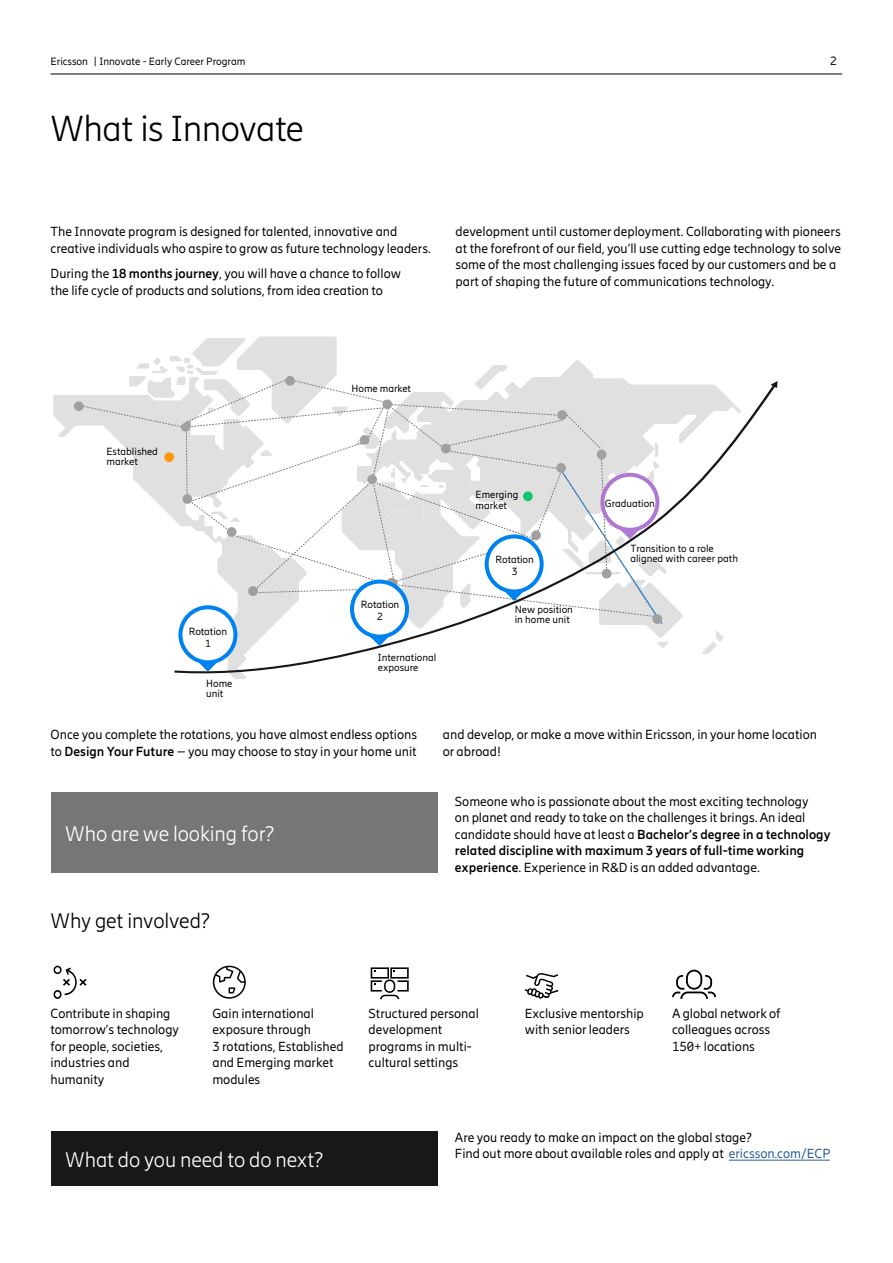
<style>
.page{position:relative;width:893px;height:1263px;background:#fff}
.page>*{position:absolute;margin:0;border:0;box-sizing:border-box;transform-origin:0 0}
.t1{font:300 36px "Ericsson Hilda";letter-spacing:-.015em;color:#000}
.t2{font:300 21px "Ericsson Hilda";letter-spacing:-.005em;color:#fff}
.t3{font:300 21px "Ericsson Hilda";letter-spacing:-.005em;color:#000}
.t4{font:13.2px/16.5px "Ericsson Hilda";color:#000}
.t5{font:12px "Ericsson Hilda";color:#000}
.t6{font:10.5px "Ericsson Hilda";color:#000}
.t7{font:10.35px/10.4px "Ericsson Hilda";color:#000}
.s1{font-weight:700}
.s2{color:#275b9b}
</style>
<div class="page">
<hr style="left:50px;top:74px;width:792px;height:1px;background:#000">
<div style="left:51px;top:793px;width:386px;height:80px;background:#767676"></div>
<svg style="left:213px;top:966px;width:33px;height:33px"></svg>
<hr style="left:729px;top:1160px;width:101px;height:1px;background:#275b9b">
<svg style="left:54px;top:966px;width:33px;height:33px"></svg>
<svg style="left:672px;top:970px;width:44px;height:29px"></svg>
<svg style="left:525px;top:973px;width:33px;height:26px"></svg>
<svg style="left:371px;top:967px;width:38px;height:32px"></svg>
<svg style="left:683px;top:381px;width:95px;height:273px"></svg>
<svg style="left:54px;top:337px;width:629px;height:342px"></svg>
<div style="left:51px;top:1131px;width:386px;height:55px;background:#181818"></div>
<p class="t6" style="left:51px;top:55px;width:196px">Ericsson | Innovate - Early Career Program</p>
<p class="t5" style="left:830px;top:54px;width:8px">2</p>
<h1 class="t1" style="left:51px;top:108px;width:255px">What is Innovate</h1>
<p class="t4" style="left:51px;top:223px;width:382px">The Innovate program is designed for talented, innovative and creative individuals who aspire to grow as future technology leaders.</p>
<p class="t4" style="left:51px;top:265px;width:352px">During the <span class="s1">18 months journey</span>, you will have a chance to follow the life cycle of products and solutions, from idea creation to</p>
<p class="t4" style="left:455px;top:223px;width:387px">development until customer deployment. Collaborating with pioneers at the forefront of our field, you’ll use cutting edge technology to solve some of the most challenging issues faced by our customers and be a part of shaping the future of communications technology.</p>
<p class="t7" style="left:107px;top:446px;width:53px">Established market</p>
<p class="t7" style="left:189px;top:625px;width:40px;line-height:12.5px;text-align:center">Rotation<br>1</p>
<p class="t7" style="left:206px;top:678px;width:28px">Home unit</p>
<p class="t7" style="left:352px;top:383px;width:61px">Home market</p>
<p class="t7" style="left:361px;top:598px;width:40px;line-height:12.5px;text-align:center">Rotation<br>2</p>
<p class="t7" style="left:378px;top:652px;width:60px">International exposure</p>
<p class="t7" style="left:476px;top:490px;width:44px">Emerging market</p>
<p class="t7" style="left:496px;top:553px;width:40px;line-height:12.5px;text-align:center">Rotation<br>3</p>
<p class="t7" style="left:515px;top:604px;width:60px">New position in home unit</p>
<p class="t7" style="left:605px;top:498px;width:51px">Graduation</p>
<p class="t7" style="left:630px;top:543px;width:109px">Transition to a role aligned with career path</p>
<p class="t4" style="left:51px;top:726px;width:368px">Once you complete the rotations, you have almost endless options to <span class="s1">Design Your Future</span> – you may choose to stay in your home unit</p>
<p class="t4" style="left:443px;top:726px;width:376px">and develop, or make a move within Ericsson, in your home location or abroad!</p>
<h2 class="t2" style="left:65px;top:822px;width:211px">Who are we looking for?</h2>
<h2 class="t3" style="left:51px;top:909px;width:161px">Why get involved?</h2>
<p class="t4" style="left:455px;top:793px;width:377px">Someone who is passionate about the most exciting technology<br>on planet and ready to take on the challenges it brings. An ideal candidate should have at least a <span class="s1">Bachelor’s degree in a technology related discipline with maximum 3 years of full-time working experience</span>. Experience in R&amp;D is an added advantage.</p>
<p class="t4" style="left:51px;top:1005px;width:130px">Contribute in shaping tomorrow’s technology for people, societies, industries and humanity</p>
<p class="t4" style="left:212px;top:1005px;width:133px">Gain international exposure through<br>3 rotations, Established and Emerging market modules</p>
<p class="t4" style="left:369px;top:1005px;width:112px">Structured personal development programs in multi&shy;cultural settings</p>
<p class="t4" style="left:525px;top:1005px;width:120px">Exclusive mentorship with senior leaders</p>
<p class="t4" style="left:672px;top:1005px;width:110px">A global network of colleagues across<br>150+ locations</p>
<h2 class="t2" style="left:65px;top:1147px;width:260px">What do you need to do next?</h2>
<p class="t4" style="left:455px;top:1129px;width:377px">Are you ready to make an impact on the global stage?<br>Find out more about available roles and apply at <span class="s2">ericsson.com/ECP</span></p>
</div>
